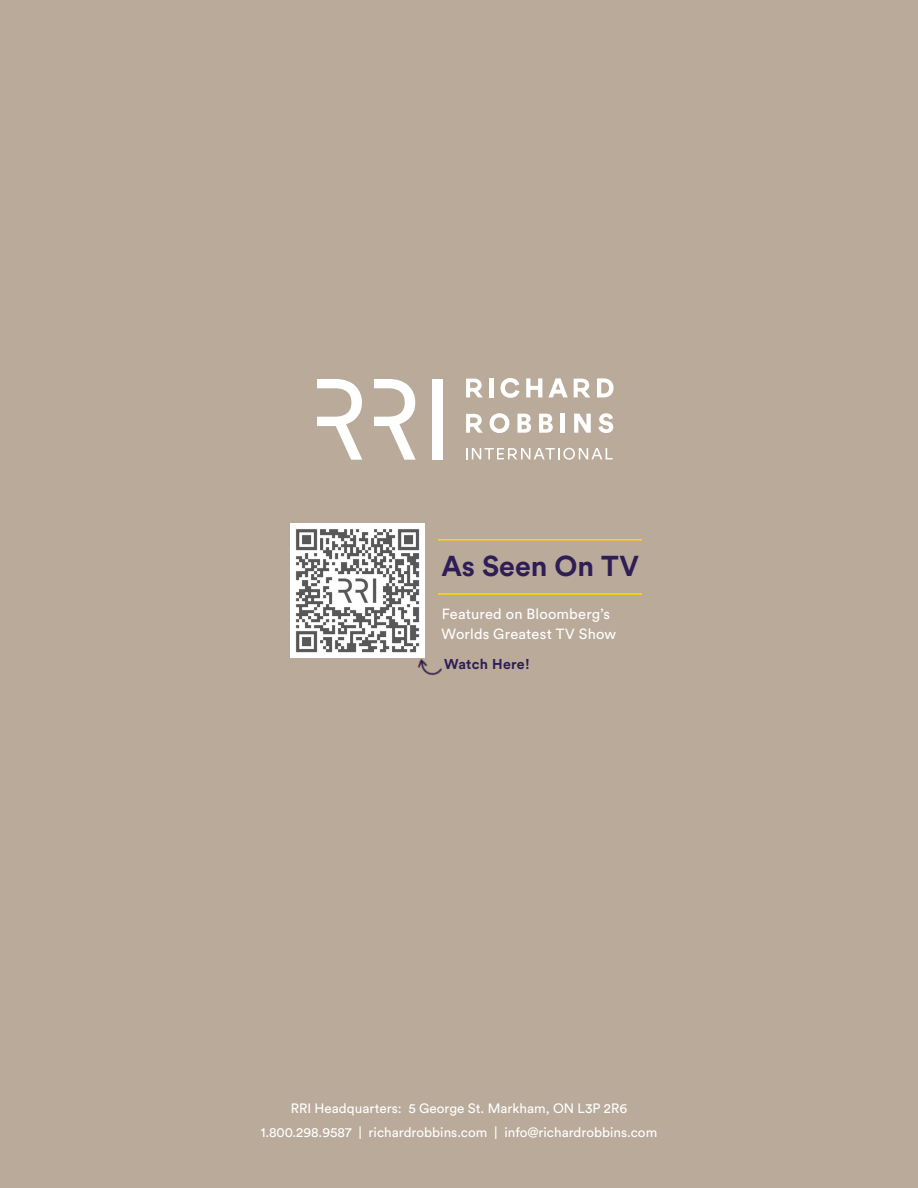
<style>
.page{position:relative;width:918px;height:1188px;background:#b9aa9a}
.page>*{position:absolute;margin:0;border:0;box-sizing:border-box;transform-origin:0 0}
.t1{font:700 28.5px "Circular Std";color:#2e1e55}
.t2{font:14.55px/19.5px "Circular Std";letter-spacing:.015em;color:#fff}
.t3{font:700 14.1px "Circular Std";letter-spacing:.02em;color:#2e1e55}
.t4{font:13.5px/24px "Circular Std";color:#fff;text-align:center}
</style>
<div class="page">
<div style="left:432px;top:379px;width:11px;height:81px;background:#fff"></div>
<svg style="left:317px;top:379px;width:45px;height:81px"></svg>
<svg style="left:374px;top:379px;width:42px;height:81px"></svg>
<svg style="left:466px;top:379px;width:17px;height:18px"></svg>
<div style="left:489px;top:378px;width:5px;height:19px;background:#fff"></div>
<svg style="left:501px;top:378px;width:19px;height:20px"></svg>
<svg style="left:526px;top:378px;width:16px;height:19px"></svg>
<svg style="left:548px;top:378px;width:20px;height:19px"></svg>
<svg style="left:574px;top:379px;width:16px;height:18px"></svg>
<svg style="left:597px;top:378px;width:17px;height:19px"></svg>
<svg style="left:466px;top:414px;width:17px;height:19px"></svg>
<svg style="left:490px;top:413px;width:19px;height:20px"></svg>
<svg style="left:517px;top:414px;width:14px;height:19px"></svg>
<svg style="left:539px;top:414px;width:14px;height:19px"></svg>
<hr style="left:561px;top:414px;width:4px;height:19px;background:#fff">
<svg style="left:574px;top:414px;width:17px;height:19px"></svg>
<svg style="left:598px;top:413px;width:15px;height:20px"></svg>
<svg style="left:466px;top:448px;width:147px;height:12px"></svg>
<img style="left:290px;top:523px;width:134px;height:134px">
<hr style="left:438px;top:539px;width:204px;height:2px;background:#fddb00">
<hr style="left:438px;top:593px;width:204px;height:2px;background:#fddb00">
<img style="left:409px;top:652px;width:33px;height:24px">
<h1 class="t1" style="left:441px;top:548px;width:199px">As Seen On TV</h1>
<p class="t2" style="left:442px;top:604px;width:176px">Featured on Bloomberg’s<br>Worlds Greatest TV Show</p>
<p class="t3" style="left:444px;top:655px;width:87px">Watch Here!</p>
<p class="t4" style="left:261px;top:1096px;width:398px">RRI Headquarters: 5 George St. Markham, ON L3P 2R6<br>1.800.298.9587 | richardrobbins.com | info@richardrobbins.com</p>
</div>
